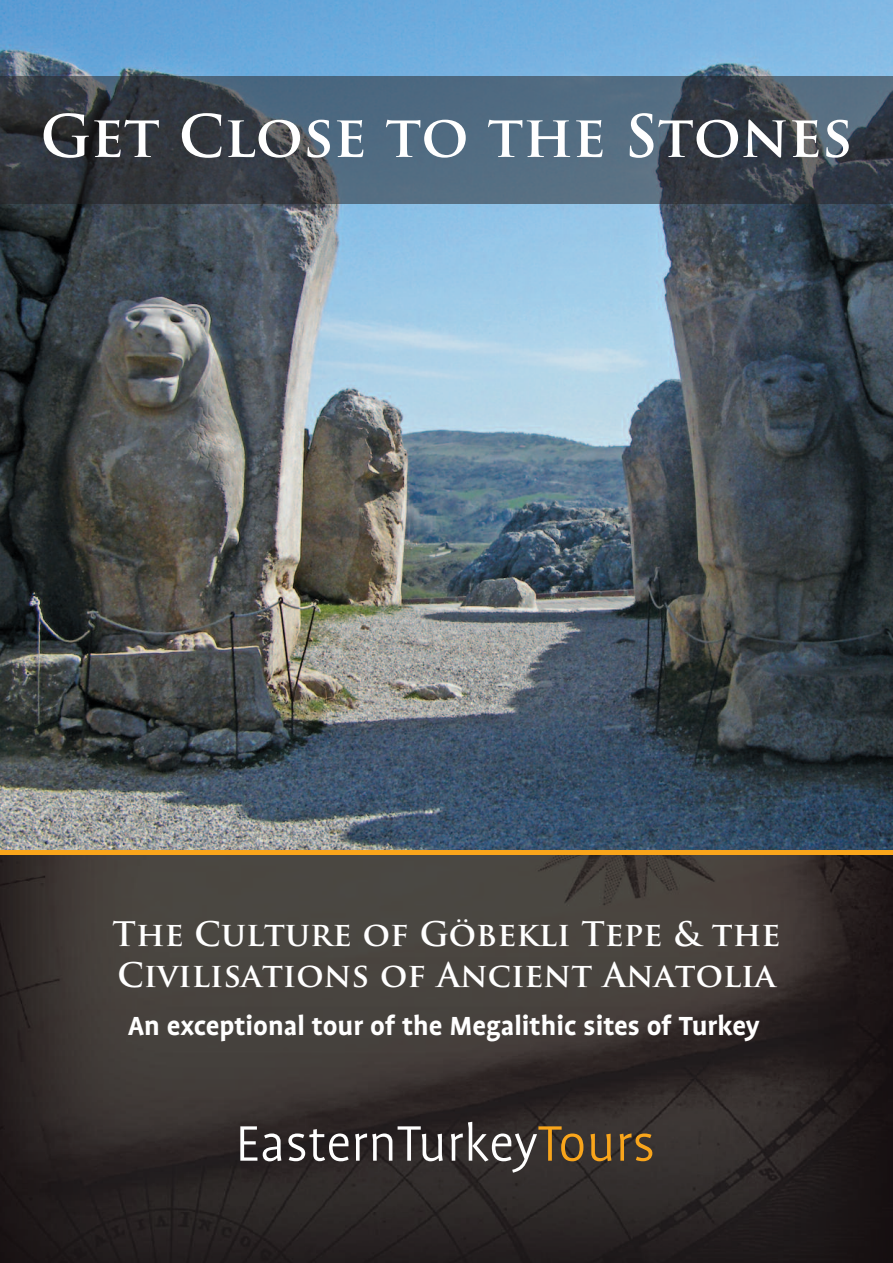
<style>
.page{position:relative;width:893px;height:1263px;background:#fff}
.page>*{position:absolute;margin:0;border:0;box-sizing:border-box;transform-origin:0 0}
.t1{font:700 57px "Trajan Pro";color:#fff}
.t2{font:300 57px "Profile";color:#fff}
.t3{font:700 33px/41.2px "Trajan Pro";color:#fff}
.t4{font:700 30px "Profile";color:#fff}
.s1{color:#f9a51b}
</style>
<div class="page">
<img style="left:0;top:855px;width:893px;height:408px">
<img style="left:0;top:0;width:893px;height:850px">
<div style="left:0;top:77px;width:893px;height:127px;background:#231f20;opacity:.5"></div>
<div style="left:0;top:850px;width:893px;height:5px;background:#f9a51b"></div>
<h1 class="t1" style="left:40px;top:114px;width:813px">Get Close to the Stones</h1>
<p class="t3" style="left:113px;top:917px;width:669px">The Culture of Göbekli Tepe &amp; the<br>Civilisations of Ancient Anatolia</p>
<p class="t4" style="left:128px;top:1015px;width:634px">An exceptional tour of the Megalithic sites of Turkey</p>
<h1 class="t2" style="left:235px;top:1122px;width:421px">EasternTurkey<span class="s1">Tours</span></h1>
</div>
